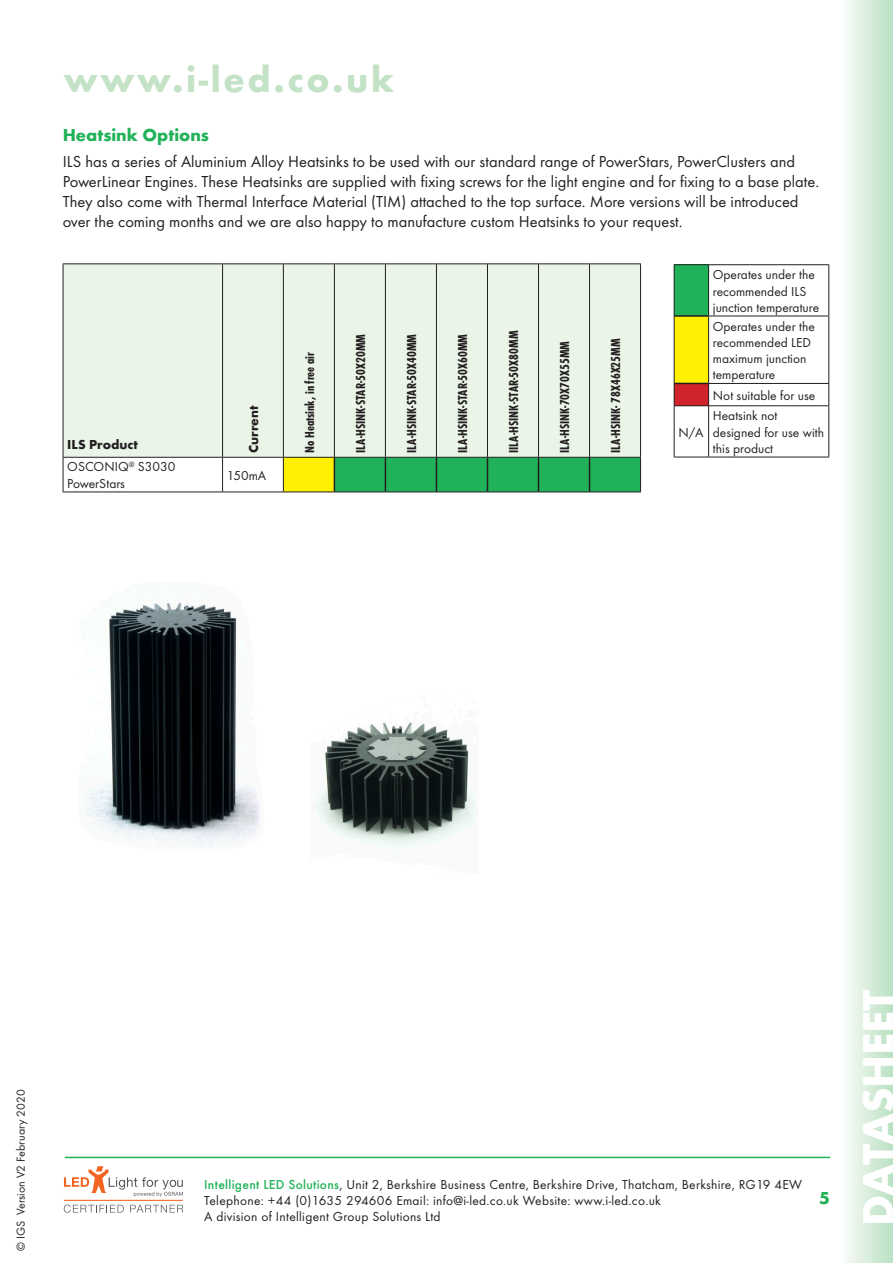
<style>
.page{position:relative;width:893px;height:1263px;background:#fff}
.page>*{position:absolute;margin:0;border:0;box-sizing:border-box;transform-origin:0 0}
.t1{font:700 45px "Futura T";color:#fff}
.t2{font:700 37.5px "Futura T";letter-spacing:.07em;color:#c3e2c6}
.Bodytext{font:700 18px "Futura T";color:#21b259}
.Bodytext-2{font:16.5px/19.8px "Futura T";color:#231f20}
.t3{font:13.5px/16.2px "Futura T";letter-spacing:.02em;color:#231f20}
.t4{font:13.5px/16.2px "Futura T";color:#231f20}
.t5{font:700 condensed 13.5px "Futura T";color:#231f20}
.t6{font:700 13.5px "Futura T";color:#231f20}
.t7{font:13.5px "Futura T";color:#231f20}
.t8{font:12px "Futura T";color:#231f20}
.s1{font-weight:500;color:#21b259}
</style>
<div class="page">
<hr style="left:65px;top:1157px;width:765px;height:1px;background:#21b259">
<svg style="left:64px;top:1166px;width:119px;height:31px"></svg>
<svg style="left:64px;top:1204px;width:60px;height:9px"></svg>
<svg style="left:130px;top:1205px;width:53px;height:7px"></svg>
<hr style="left:64px;top:1200px;width:119px;height:1px;background:#f36421">
<div style="left:64px;top:264px;width:576px;height:193px;background:#eaf4e7"></div>
<div style="left:283px;top:457px;width:51px;height:35px;background:#fff101"></div>
<div style="left:335px;top:458px;width:305px;height:34px;background:#21b259"></div>
<hr style="left:222px;top:264px;width:1px;height:193px;background:#231f20">
<hr style="left:283px;top:264px;width:1px;height:193px;background:#231f20">
<hr style="left:334px;top:264px;width:1px;height:193px;background:#231f20">
<hr style="left:385px;top:264px;width:1px;height:193px;background:#231f20">
<hr style="left:436px;top:264px;width:1px;height:193px;background:#231f20">
<hr style="left:487px;top:264px;width:1px;height:193px;background:#231f20">
<hr style="left:538px;top:264px;width:1px;height:193px;background:#231f20">
<hr style="left:589px;top:264px;width:1px;height:193px;background:#231f20">
<hr style="left:640px;top:264px;width:1px;height:193px;background:#231f20">
<hr style="left:63px;top:457px;width:160px;height:1px;background:#231f20">
<hr style="left:223px;top:457px;width:60px;height:1px;background:#231f20">
<hr style="left:222px;top:458px;width:1px;height:34px;background:#231f20">
<hr style="left:283px;top:457px;width:51px;height:1px;background:#231f20">
<hr style="left:334px;top:457px;width:51px;height:1px;background:#231f20">
<hr style="left:385px;top:457px;width:51px;height:1px;background:#231f20">
<hr style="left:436px;top:457px;width:51px;height:1px;background:#231f20">
<hr style="left:487px;top:457px;width:51px;height:1px;background:#231f20">
<hr style="left:538px;top:457px;width:51px;height:1px;background:#231f20">
<hr style="left:589px;top:457px;width:52px;height:1px;background:#231f20">
<hr style="left:640px;top:458px;width:1px;height:34px;background:#231f20">
<hr style="left:63px;top:492px;width:160px;height:1px;background:#231f20">
<hr style="left:223px;top:492px;width:60px;height:1px;background:#231f20">
<hr style="left:283px;top:492px;width:51px;height:1px;background:#231f20">
<hr style="left:334px;top:492px;width:51px;height:1px;background:#231f20">
<hr style="left:385px;top:492px;width:51px;height:1px;background:#231f20">
<hr style="left:436px;top:492px;width:51px;height:1px;background:#231f20">
<hr style="left:487px;top:492px;width:51px;height:1px;background:#231f20">
<hr style="left:538px;top:492px;width:51px;height:1px;background:#231f20">
<hr style="left:589px;top:492px;width:52px;height:1px;background:#231f20">
<hr style="left:334px;top:458px;width:1px;height:34px;background:#231f20">
<hr style="left:385px;top:458px;width:1px;height:34px;background:#231f20">
<hr style="left:436px;top:458px;width:1px;height:34px;background:#231f20">
<hr style="left:487px;top:458px;width:1px;height:34px;background:#231f20">
<hr style="left:538px;top:458px;width:1px;height:34px;background:#231f20">
<hr style="left:589px;top:458px;width:1px;height:34px;background:#231f20">
<hr style="left:63px;top:263px;width:160px;height:1px;background:#231f20">
<hr style="left:63px;top:264px;width:1px;height:193px;background:#231f20">
<hr style="left:223px;top:263px;width:60px;height:1px;background:#231f20">
<hr style="left:283px;top:263px;width:51px;height:1px;background:#231f20">
<hr style="left:334px;top:263px;width:51px;height:1px;background:#231f20">
<hr style="left:385px;top:263px;width:51px;height:1px;background:#231f20">
<hr style="left:436px;top:263px;width:51px;height:1px;background:#231f20">
<hr style="left:487px;top:263px;width:51px;height:1px;background:#231f20">
<hr style="left:538px;top:263px;width:51px;height:1px;background:#231f20">
<hr style="left:589px;top:263px;width:52px;height:1px;background:#231f20">
<hr style="left:63px;top:458px;width:1px;height:34px;background:#231f20">
<hr style="left:283px;top:458px;width:1px;height:34px;background:#231f20">
<div style="left:674px;top:265px;width:35px;height:51px;background:#21b259"></div>
<div style="left:674px;top:316px;width:35px;height:67px;background:#fff101"></div>
<div style="left:674px;top:383px;width:35px;height:23px;background:#d1232a"></div>
<hr style="left:708px;top:316px;width:121px;height:1px;background:#231f20">
<hr style="left:708px;top:383px;width:121px;height:1px;background:#231f20">
<hr style="left:709px;top:405px;width:120px;height:1px;background:#231f20">
<hr style="left:708px;top:406px;width:1px;height:51px;background:#231f20">
<hr style="left:709px;top:264px;width:120px;height:1px;background:#231f20">
<hr style="left:828px;top:265px;width:1px;height:51px;background:#231f20">
<hr style="left:828px;top:316px;width:1px;height:67px;background:#231f20">
<svg style="left:828px;top:384px;width:1px;height:21px"></svg>
<hr style="left:674px;top:406px;width:1px;height:51px;background:#231f20">
<hr style="left:828px;top:406px;width:1px;height:51px;background:#231f20">
<hr style="left:674px;top:457px;width:35px;height:1px;background:#231f20">
<hr style="left:709px;top:457px;width:120px;height:1px;background:#231f20">
<hr style="left:674px;top:316px;width:1px;height:67px;background:#231f20">
<hr style="left:708px;top:316px;width:1px;height:67px;background:#231f20">
<hr style="left:674px;top:383px;width:34px;height:1px;background:#231f20">
<svg style="left:674px;top:383px;width:1px;height:22px"></svg>
<svg style="left:708px;top:384px;width:1px;height:21px"></svg>
<hr style="left:674px;top:405px;width:35px;height:1px;background:#231f20">
<hr style="left:674px;top:264px;width:35px;height:1px;background:#231f20">
<hr style="left:674px;top:265px;width:1px;height:51px;background:#231f20">
<hr style="left:708px;top:265px;width:1px;height:51px;background:#231f20">
<hr style="left:674px;top:315px;width:34px;height:2px;background:#231f20">
<img style="left:83px;top:602px;width:177px;height:246px">
<img style="left:313px;top:722px;width:166px;height:129px">
<div style="left:840px;top:0;width:53px;height:1263px;background:linear-gradient(to right,#fdfdfc,#b9e0c1)"></div>
<h2 class="t2" style="left:64px;top:57px;width:332px">www.i-led.co.uk</h2>
<p class="Bodytext" style="left:63px;top:124px;width:148px">Heatsink Options</p>
<p class="Bodytext-2" style="left:63px;top:152px;width:758px">ILS has a series of Aluminium Alloy Heatsinks to be used with our standard range of PowerStars, PowerClusters and PowerLinear Engines. These Heatsinks are supplied with fixing screws for the light engine and for fixing to a base plate.<br>They also come with Thermal Interface Material (TIM) attached to the top surface. More versions will be introduced over the coming months and we are also happy to manufacture custom Heatsinks to your request.</p>
<p class="t6" style="left:67px;top:436px;width:72px">ILS Product</p>
<p class="t6" style="left:246px;top:453px;width:49px;rotate:-90deg">Current</p>
<p class="t4" style="left:67px;top:459px;width:110px">OSCONIQ<sup>®</sup> S3030<br>PowerStars</p>
<p class="t4" style="left:227px;top:467px;width:41px">150mA</p>
<p class="t5" style="left:302px;top:453px;width:102px;rotate:-90deg">No Heatsink, in free air</p>
<p class="t5" style="left:353px;top:453px;width:121px;rotate:-90deg">ILA-HSINK-STAR-50X20MM</p>
<p class="t5" style="left:404px;top:453px;width:121px;rotate:-90deg">ILA-HSINK-STAR-50X40MM</p>
<p class="t5" style="left:455px;top:453px;width:121px;rotate:-90deg">ILA-HSINK-STAR-50X60MM</p>
<p class="t5" style="left:506px;top:453px;width:124px;rotate:-90deg">IILA-HSINK-STAR-50X80MM</p>
<p class="t5" style="left:557px;top:453px;width:114px;rotate:-90deg">ILA-HSINK-70X70X55MM</p>
<p class="t5" style="left:608px;top:453px;width:116px;rotate:-90deg">ILA-HSINK- 78X46X25MM</p>
<p class="t7" style="left:678px;top:424px;width:27px">N/A</p>
<p class="t4" style="left:713px;top:267px;width:108px">Operates under the recommended ILS junction temperature</p>
<p class="t4" style="left:713px;top:318px;width:104px">Operates under the recommended LED maximum junction temperature</p>
<p class="t4" style="left:713px;top:387px;width:104px">Not suitable for use</p>
<p class="t4" style="left:713px;top:408px;width:113px">Heatsink not designed for use with this product</p>
<p class="t8" style="left:14px;top:1251px;width:163px;rotate:-90deg">© IGS Version V2 February 2020</p>
<p class="t3" style="left:204px;top:1176px;width:599px"><span class="s1">Intelligent LED Solutions</span>, Unit 2, Berkshire Business Centre, Berkshire Drive, Thatcham, Berkshire, RG19 4EW<br>Telephone: +44 (0)1635 294606 Email: info@i-led.co.uk Website: www.i-led.co.uk<br>A division of Intelligent Group Solutions Ltd</p>
<p class="Bodytext" style="left:819px;top:1187px;width:12px">5</p>
<h1 class="t1" style="left:851px;top:1226px;width:238px;rotate:-90deg">DATASHEET</h1>
</div>
